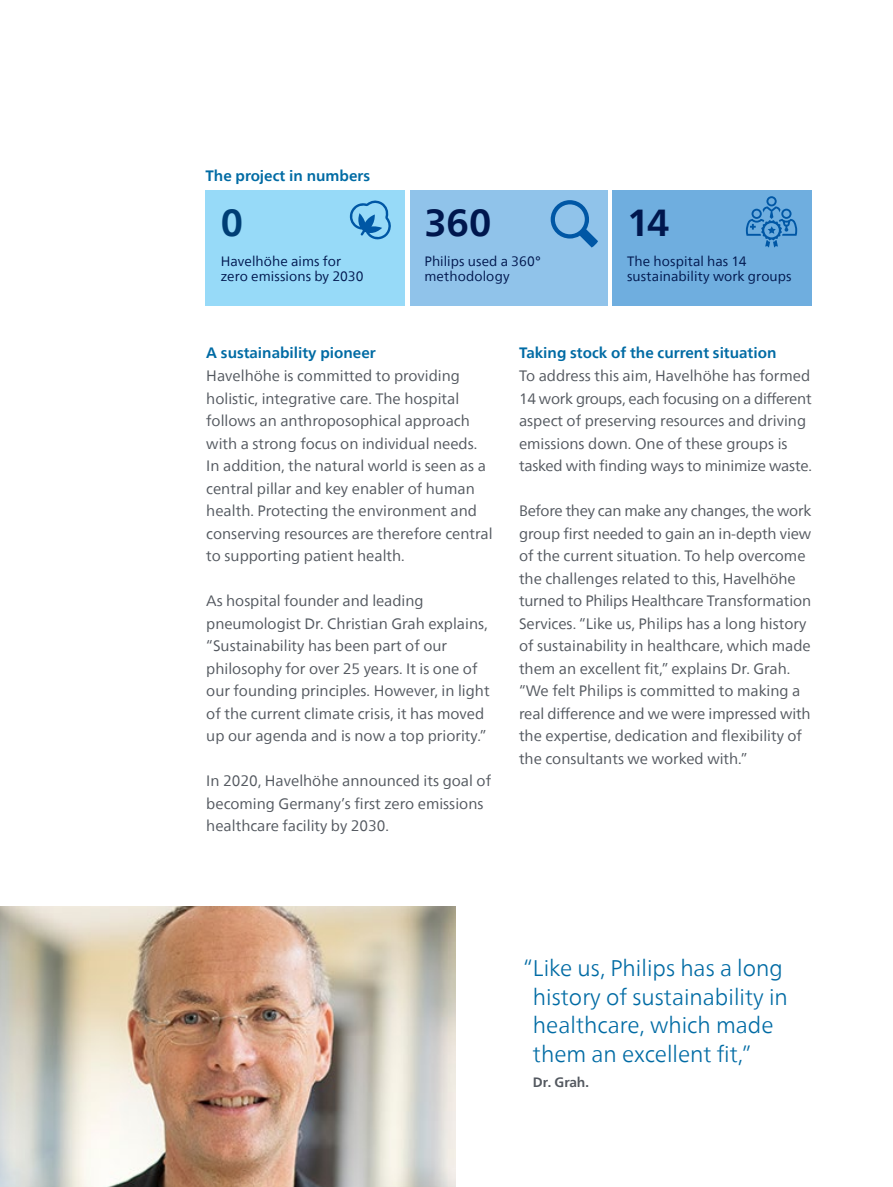
<style>
.page{position:relative;width:893px;height:1187px;background:#fff}
.page>*{position:absolute;margin:0;border:0;box-sizing:border-box;transform-origin:0 0}
.t1{font:700 37.5px "Neue Frutiger World";color:#00174e}
.t2{font:700 37.5px "Neue Frutiger World";color:#003e75}
.t3{font:300 22.5px/28.5px "Neue Frutiger World";color:#006ba4}
.t4{font:15px/22.5px "Neue Frutiger World";color:#53585f}
.t5{font:700 15px "Neue Frutiger World";color:#006ba4}
.t6{font:13.5px/15px "Neue Frutiger World";letter-spacing:.005em;color:#00174e}
.t7{font:700 13.5px "Neue Frutiger World";color:#53585f}
</style>
<div class="page">
<img style="left:0;top:906px;width:456px;height:280px">
<div style="left:205px;top:190px;width:200px;height:115px;background:#97daf8"></div>
<div style="left:410px;top:190px;width:198px;height:115px;background:#90c3ea"></div>
<div style="left:612px;top:190px;width:200px;height:115px;background:#6faedf"></div>
<svg style="left:349px;top:200px;width:42px;height:40px"></svg>
<svg style="left:551px;top:200px;width:47px;height:47px"></svg>
<svg style="left:746px;top:196px;width:51px;height:51px"></svg>
<p class="t5" style="left:205px;top:163px;width:166px">The project in numbers</p>
<h1 class="t2" style="left:221px;top:189px;width:24px">0</h1>
<p class="t6" style="left:221px;top:254px;width:144px">Havelhöhe aims for zero emissions by 2030</p>
<h1 class="t1" style="left:424px;top:189px;width:68px">360</h1>
<p class="t6" style="left:424px;top:254px;width:118px">Philips used a 360° methodology</p>
<h1 class="t1" style="left:627px;top:189px;width:44px">14</h1>
<p class="t6" style="left:627px;top:254px;width:166px">The hospital has 14 sustainability work groups</p>
<p class="t5" style="left:206px;top:340px;width:171px">A sustainability pioneer</p>
<p class="t4" style="left:206px;top:365px;width:288px">Havelhöhe is committed to providing holistic, integrative care. The hospital follows an anthroposophical approach with a strong focus on individual needs.<br>In addition, the natural world is seen as a central pillar and key enabler of human health. Protecting the environment and conserving resources are therefore central to supporting patient health.</p>
<p class="t4" style="left:206px;top:590px;width:285px">As hospital founder and leading pneumologist Dr. Christian Grah explains, “Sustainability has been part of our philosophy for over 25 years. It is one of our founding principles. However, in light of the current climate crisis, it has moved up our agenda and is now a top priority.”</p>
<p class="t4" style="left:206px;top:770px;width:286px">In 2020, Havelhöhe announced its goal of becoming Germany’s first zero emissions healthcare facility by 2030.</p>
<p class="t5" style="left:519px;top:340px;width:259px">Taking stock of the current situation</p>
<p class="t4" style="left:519px;top:365px;width:294px">To address this aim, Havelhöhe has formed 14 work groups, each focusing on a different aspect of preserving resources and driving emissions down. One of these groups is tasked with finding ways to minimize waste.</p>
<p class="t4" style="left:519px;top:500px;width:294px">Before they can make any changes, the work group first needed to gain an in-depth view of the current situation. To help overcome the challenges related to this, Havelhöhe turned to Philips Healthcare Transformation Services. “Like us, Philips has a long history of sustainability in healthcare, which made them an excellent fit,” explains Dr. Grah. “We felt Philips is committed to making a real difference and we were impressed with the expertise, dedication and flexibility of the consultants we worked with.”</p>
<h2 class="t3" style="left:533px;top:954px;width:256px;text-indent:-10px">“Like us, Philips has a long history of sustainability in healthcare, which made them an excellent fit,”</h2>
<p class="t7" style="left:533px;top:1070px;width:58px">Dr. Grah.</p>
</div>
